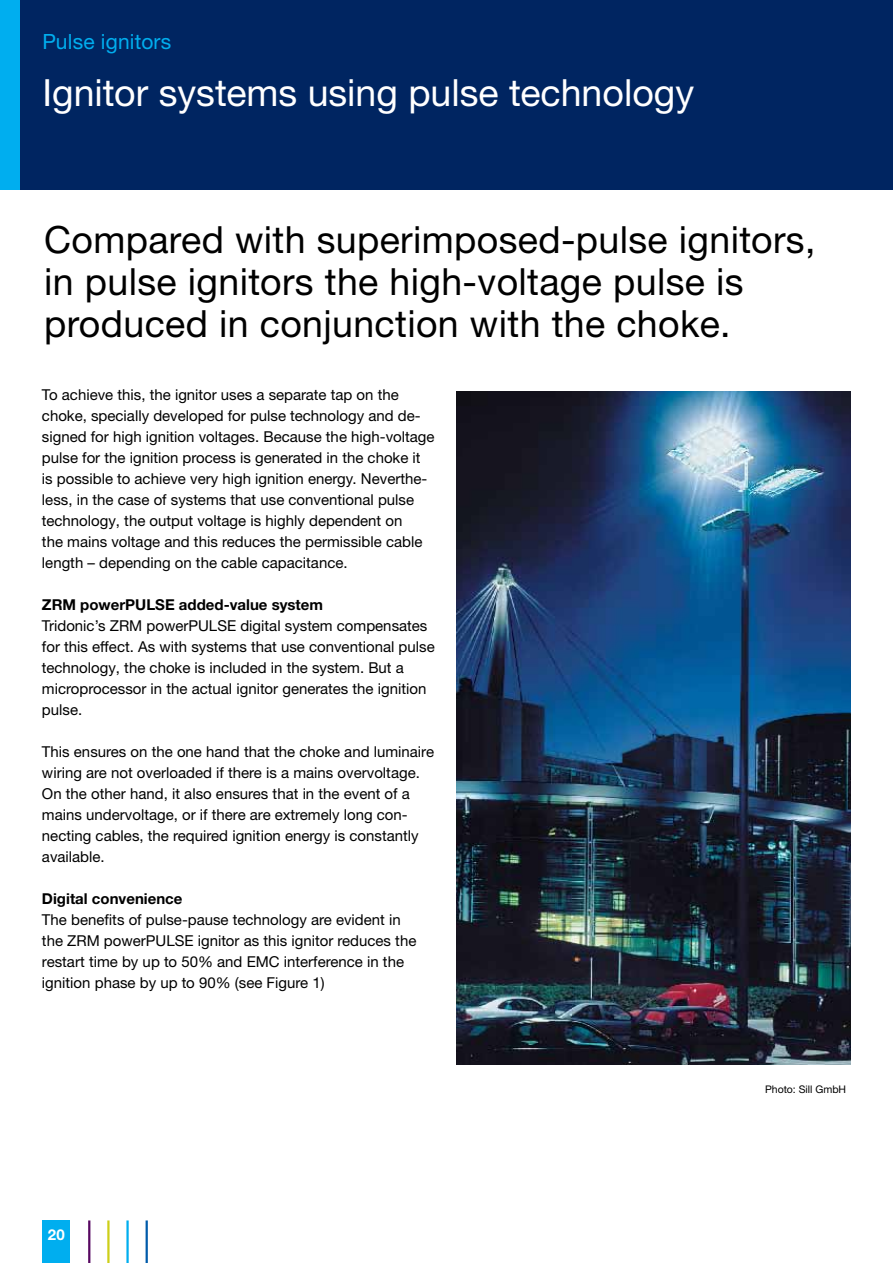
<style>
.page{position:relative;width:893px;height:1263px;background:#fff}
.page>*{position:absolute;margin:0;border:0;box-sizing:border-box;transform-origin:0 0}
.t1{font:37.5px/42px "Helvetica Neue LTW1 G";letter-spacing:.01em;color:#000}
.t2{font:37.5px "Helvetica Neue LTW1 G";color:#fff}
.t3{font:21px "Helvetica Neue LTW1 G";letter-spacing:.01em;color:#00aeef}
.t4{font:15px/21px "Helvetica Neue LTW1 G";color:#000}
.t5{font:700 15px "Helvetica Neue LTW1 G";color:#000}
.t6{font:700 15px "Helvetica Neue LTW1 G";color:#fff}
.t7{font:10.5px "Helvetica Neue LTW1 G";color:#000}
</style>
<div class="page">
<hr style="left:146px;top:1220px;width:2px;height:43px;background:#005baa">
<hr style="left:126px;top:1220px;width:3px;height:43px;background:#00aeef">
<hr style="left:107px;top:1220px;width:3px;height:43px;background:#cdcf19">
<hr style="left:88px;top:1220px;width:2px;height:43px;background:#570861">
<div style="left:43px;top:1220px;width:27px;height:43px;background:#00aeef"></div>
<img style="left:456px;top:392px;width:394px;height:673px">
<div style="left:19px;top:0;width:874px;height:190px;background:#002561"></div>
<div style="left:0;top:0;width:19px;height:190px;background:#00aeef"></div>
<h2 class="t3" style="left:43px;top:29px;width:130px">Pulse ignitors</h2>
<h1 class="t2" style="left:43px;top:69px;width:653px">Ignitor systems using pulse technology</h1>
<h1 class="t1" style="left:44px;top:218px;width:773px">Compared with superimposed-pulse ignitors, in pulse ignitors the high-voltage pulse is produced in conjunction with the choke.</h1>
<p class="t4" style="left:42px;top:384px;width:394px">To achieve this, the ignitor uses a separate tap on the choke, specially developed for pulse technology and de&shy;signed for high ignition voltages. Because the high-voltage pulse for the ignition process is generated in the choke it is possible to achieve very high ignition energy. Neverthe&shy;less, in the case of systems that use conventional pulse technology, the output voltage is highly dependent on<br>the mains voltage and this reduces the permissible cable length – depending on the cable capacitance.</p>
<p class="t5" style="left:42px;top:595px;width:283px">ZRM powerPULSE added-value system</p>
<p class="t4" style="left:42px;top:615px;width:394px">Tridonic’s ZRM powerPULSE digital system compensates for this effect. As with systems that use conventional pulse technology, the choke is included in the system. But a microprocessor in the actual ignitor generates the ignition pulse.</p>
<p class="t4" style="left:42px;top:741px;width:394px">This ensures on the one hand that the choke and luminaire wiring are not overloaded if there is a mains overvoltage.<br>On the other hand, it also ensures that in the event of a mains undervoltage, or if there are extremely long con&shy;necting cables, the required ignition energy is constantly available.</p>
<p class="t5" style="left:42px;top:889px;width:142px">Digital convenience</p>
<p class="t4" style="left:42px;top:909px;width:376px">The benefits of pulse-pause technology are evident in the ZRM powerPULSE ignitor as this ignitor reduces the restart time by up to 50% and EMC interference in the ignition phase by up to 90% (see Figure 1)</p>
<p class="t6" style="left:48px;top:1225px;width:18px">20</p>
<p class="t7" style="left:765px;top:1082px;width:83px">Photo: Sill GmbH</p>
</div>
